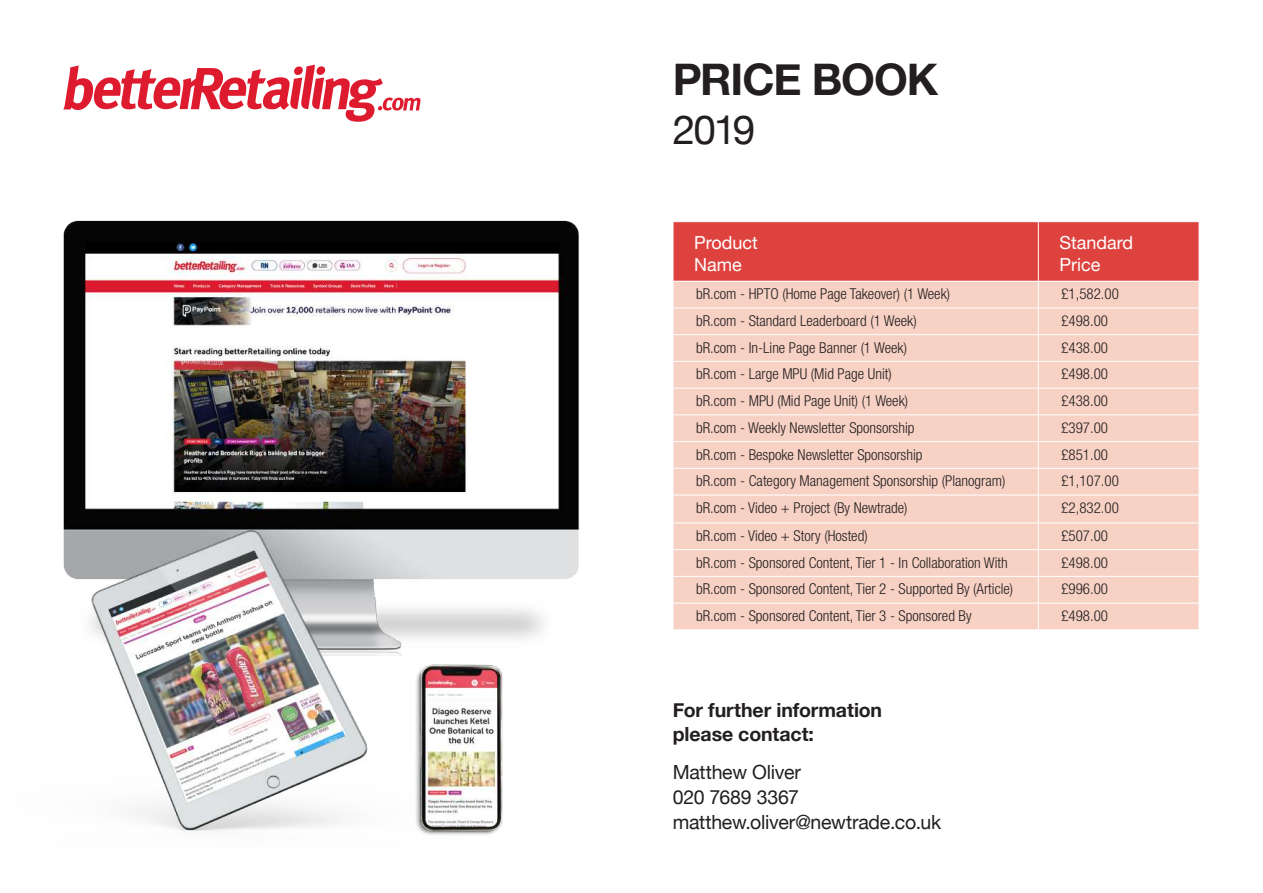
<style>
.page{position:relative;width:1263px;height:893px;background:#fff}
.page>*{position:absolute;margin:0;border:0;box-sizing:border-box;transform-origin:0 0}
.t1{font:700 43.5px "Helvetica Neue";letter-spacing:-.025em;color:#231f20}
.t2{font:40.5px "Helvetica Neue";color:#231f20}
.t3{font:19.5px/25.2px "Helvetica Neue";letter-spacing:-.015em;color:#231f20}
.t4{font:700 19.5px/23.4px "Helvetica Neue";letter-spacing:-.005em;color:#231f20}
.t5{font:18px/21.6px "Helvetica Neue";color:#fff}
.t6{font:300 condensed 15px "Helvetica Neue";color:#231f20}
</style>
<div class="page">
<svg style="left:673px;top:222px;width:526px;height:408px;background:#f3beb3"></svg>
<img style="left:63px;top:220px;width:516px;height:419px">
<svg style="left:63px;top:65px;width:357px;height:57px"></svg>
<img style="left:63px;top:520px;width:402px;height:311px">
<img style="left:403px;top:655px;width:100px;height:180px">
<h1 class="t1" style="left:673px;top:45px;width:267px">PRICE BOOK</h1>
<h2 class="t2" style="left:673px;top:101px;width:84px">2019</h2>
<p class="t5" style="left:694px;top:233px;width:65px">Product<br>Name</p>
<p class="t5" style="left:1059px;top:233px;width:75px">Standard<br>Price</p>
<p class="t6" style="left:696px;top:285px;width:256px">bR.com - HPTO (Home Page Takeover) (1 Week)</p>
<p class="t6" style="left:1061px;top:285px;width:59px">£1,582.00</p>
<p class="t6" style="left:696px;top:312px;width:222px">bR.com - Standard Leaderboard (1 Week)</p>
<p class="t6" style="left:1061px;top:312px;width:48px">£498.00</p>
<p class="t6" style="left:696px;top:339px;width:212px">bR.com - In-Line Page Banner (1 Week)</p>
<p class="t6" style="left:1061px;top:339px;width:48px">£438.00</p>
<p class="t6" style="left:696px;top:365px;width:197px">bR.com - Large MPU (Mid Page Unit)</p>
<p class="t6" style="left:1061px;top:365px;width:48px">£498.00</p>
<p class="t6" style="left:696px;top:392px;width:214px">bR.com - MPU (Mid Page Unit) (1 Week)</p>
<p class="t6" style="left:1061px;top:392px;width:48px">£438.00</p>
<p class="t6" style="left:696px;top:419px;width:220px">bR.com - Weekly Newsletter Sponsorship</p>
<p class="t6" style="left:1061px;top:419px;width:48px">£397.00</p>
<p class="t6" style="left:696px;top:446px;width:228px">bR.com - Bespoke Newsletter Sponsorship</p>
<p class="t6" style="left:1061px;top:446px;width:48px">£851.00</p>
<p class="t6" style="left:696px;top:472px;width:311px">bR.com - Category Management Sponsorship (Planogram)</p>
<p class="t6" style="left:1061px;top:472px;width:59px">£1,107.00</p>
<p class="t6" style="left:696px;top:499px;width:213px">bR.com - Video + Project (By Newtrade)</p>
<p class="t6" style="left:1061px;top:499px;width:59px">£2,832.00</p>
<p class="t6" style="left:696px;top:527px;width:173px">bR.com - Video + Story (Hosted)</p>
<p class="t6" style="left:1061px;top:527px;width:48px">£507.00</p>
<p class="t6" style="left:696px;top:554px;width:313px">bR.com - Sponsored Content, Tier 1 - In Collaboration With</p>
<p class="t6" style="left:1061px;top:554px;width:48px">£498.00</p>
<p class="t6" style="left:696px;top:580px;width:319px">bR.com - Sponsored Content, Tier 2 - Supported By (Article)</p>
<p class="t6" style="left:1061px;top:580px;width:48px">£996.00</p>
<p class="t6" style="left:696px;top:607px;width:277px">bR.com - Sponsored Content, Tier 3 - Sponsored By</p>
<p class="t6" style="left:1061px;top:607px;width:48px">£498.00</p>
<h3 class="t4" style="left:673px;top:699px;width:211px">For further information please contact:</h3>
<h3 class="t3" style="left:673px;top:760px;width:270px">Matthew Oliver<br>020 7689 3367 matthew.oliver@newtrade.co.uk</h3>
</div>
